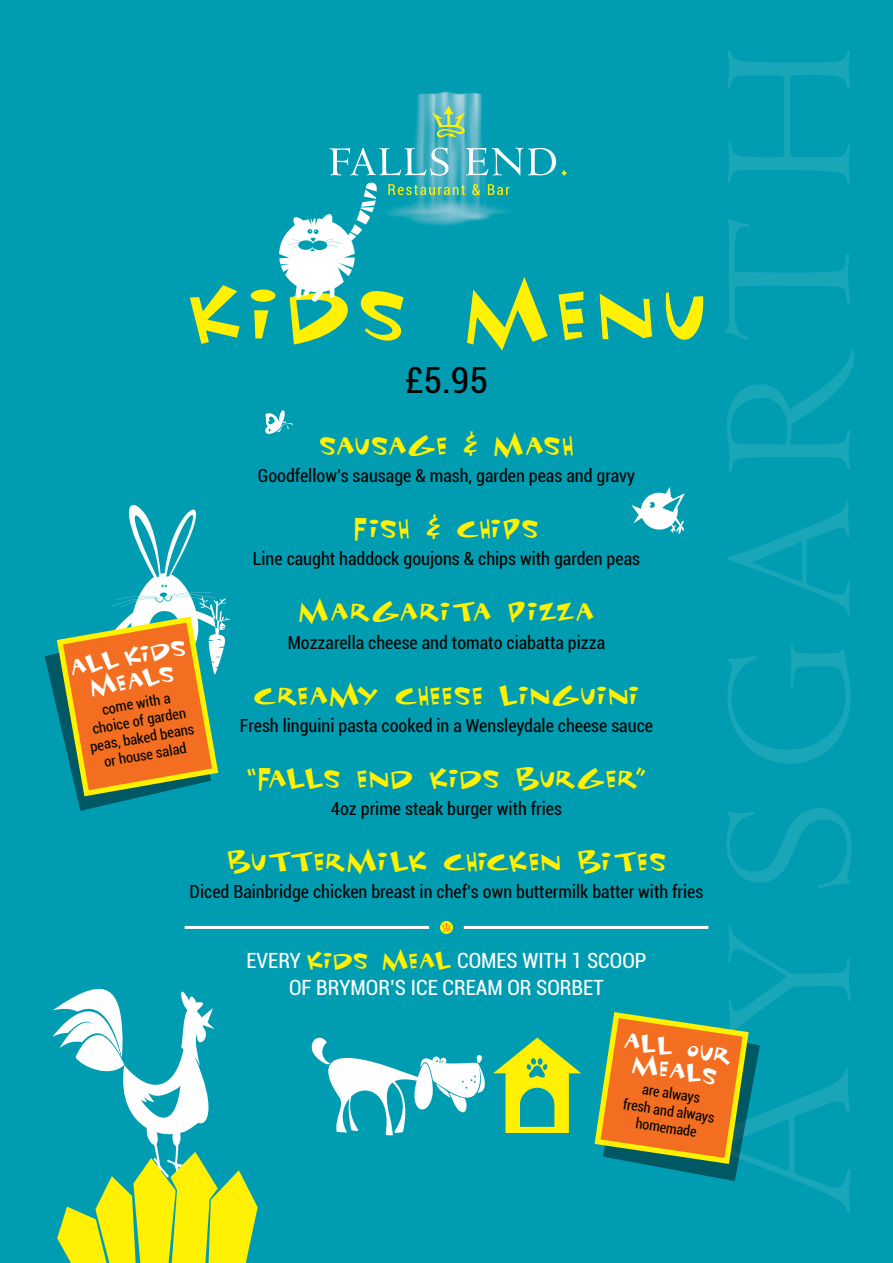
<style>
.page{position:relative;width:893px;height:1263px;background:#009db2}
.page>*{position:absolute;margin:0;border:0;box-sizing:border-box;transform-origin:0 0}
.t1{font:67.5px "Funhouse";letter-spacing:.055em;color:#fff101}
.t2{font:condensed 36.15px "Roboto";color:#040503}
.t3{font:24px "Funhouse";letter-spacing:-.04em;color:#fff101}
.t4{font:24px "Funhouse";letter-spacing:-.07em;color:#fff101}
.t5{font:24px "Funhouse";letter-spacing:-.02em;color:#fff101}
.t6{font:21.3px/23.9px "Funhouse";color:#fff;text-align:center}
.t7{font:condensed 21px/27px "Roboto";color:#fff;text-align:center}
.t8{font:condensed 18px "Roboto";color:#040503}
.t9{font:condensed 14.55px/17.2px "Roboto";color:#040503;text-align:center}
.s1{font-family:"Funhouse";font-stretch:normal;color:#fff101}
</style>
<div class="page">
<svg style="left:693px;top:50px;width:161px;height:1163px"></svg>
<img style="left:414px;top:92px;width:105px;height:56px">
<svg style="left:432px;top:106px;width:37px;height:33px"></svg>
<svg style="left:440px;top:921px;width:13px;height:13px"></svg>
<svg style="left:442px;top:923px;width:10px;height:9px"></svg>
<hr style="left:185px;top:926px;width:244px;height:3px;background:#fff">
<hr style="left:464px;top:926px;width:244px;height:3px;background:#fff">
<svg style="left:52px;top:988px;width:206px;height:275px"></svg>
<svg style="left:311px;top:1037px;width:270px;height:99px"></svg>
<svg style="left:45px;top:505px;width:185px;height:306px"></svg>
<svg style="left:594px;top:1009px;width:166px;height:172px"></svg>
<svg style="left:279px;top:148px;width:288px;height:154px"></svg>
<svg style="left:631px;top:487px;width:54px;height:47px"></svg>
<svg style="left:265px;top:410px;width:28px;height:24px"></svg>
<h1 class="t1" style="left:185px;top:268px;width:524px">KIDS MENU</h1>
<h2 class="t2" style="left:405px;top:355px;width:85px">£5.95</h2>
<h3 class="t3" style="left:319px;top:429px;width:257px">Sausage &amp; Mash</h3>
<p class="t8" style="left:258px;top:463px;width:379px">Goodfellow’s sausage &amp; mash, garden peas and gravy</p>
<h3 class="t3" style="left:353px;top:512px;width:187px">Fish &amp; Chips</h3>
<p class="t8" style="left:253px;top:546px;width:389px">Line caught haddock goujons &amp; chips with garden peas</p>
<h3 class="t5" style="left:298px;top:595px;width:299px">Margarita Pizza</h3>
<p class="t8" style="left:288px;top:630px;width:319px">Mozzarella cheese and tomato ciabatta pizza</p>
<h3 class="t3" style="left:253px;top:678px;width:389px">Creamy Cheese Linguini</h3>
<p class="t8" style="left:240px;top:713px;width:415px">Fresh linguini pasta cooked in a Wensleydale cheese sauce</p>
<h3 class="t3" style="left:246px;top:762px;width:403px">“Falls End Kids Burger”</h3>
<p class="t8" style="left:331px;top:796px;width:233px">4oz prime steak burger with fries</p>
<h3 class="t4" style="left:226px;top:845px;width:442px">Buttermilk Chicken Bites</h3>
<p class="t8" style="left:190px;top:879px;width:515px">Diced Bainbridge chicken breast in chef’s own buttermilk batter with fries</p>
<p class="t6" style="left:67px;top:654px;width:120px;rotate:-10deg">All Kids meals</p>
<p class="t9" style="left:83px;top:704px;width:107px;rotate:-10deg">come with a choice of garden peas, baked beans or house salad</p>
<p class="t7" style="left:246px;top:946px;width:401px">EVERY <span class="s1">kids meal</span> COMES WITH 1 SCOOP<br>OF BRYMOR’S ICE CREAM OR SORBET</p>
<p class="t6" style="left:626px;top:1027px;width:111px;line-height:22.5px;rotate:9deg">All our meals</p>
<p class="t9" style="left:627px;top:1077px;width:94px;rotate:9deg">are always<br>fresh and always homemade</p>
</div>
